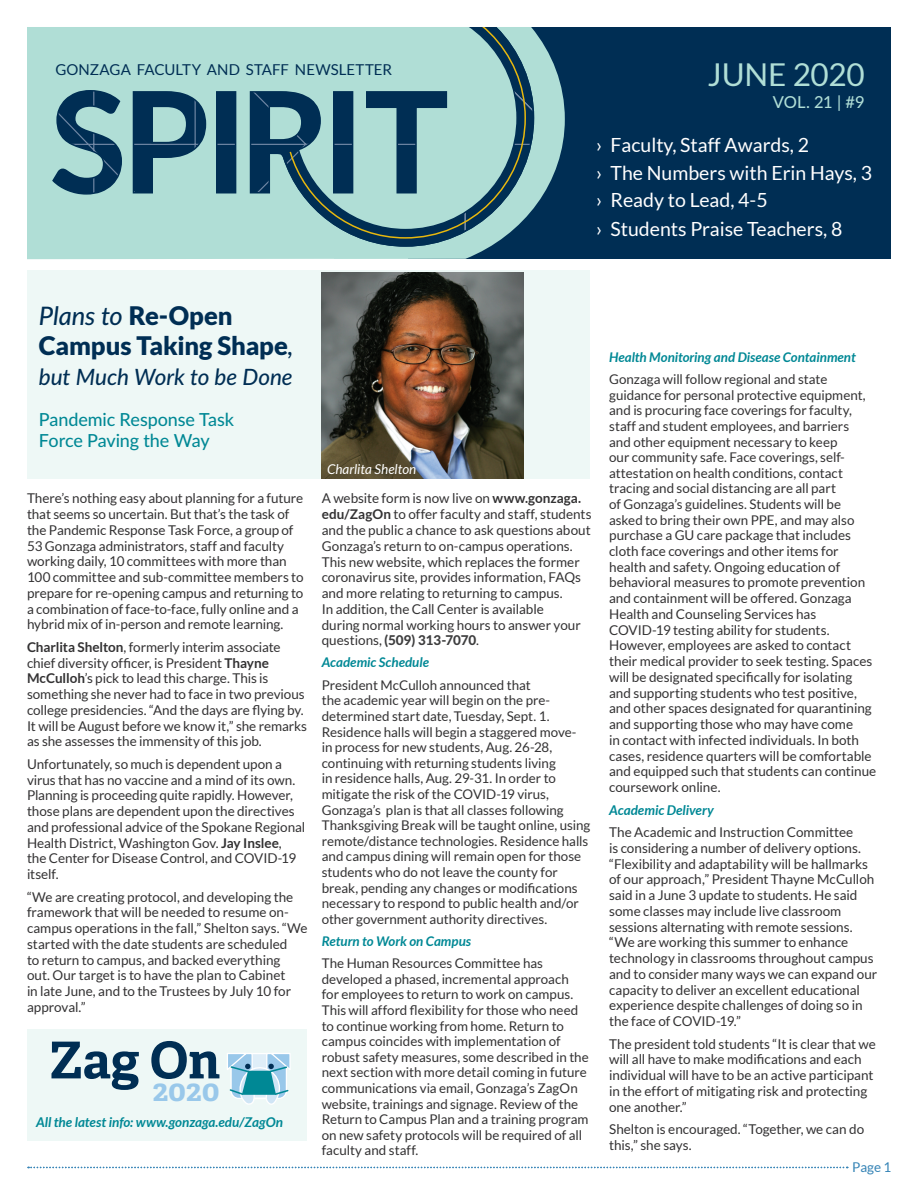
<style>
.page{position:relative;width:918px;height:1188px;background:#fff}
.page>*{position:absolute;margin:0;border:0;box-sizing:border-box;transform-origin:0 0}
.t1{font:700 50.85px "Adelle";color:#002e54}
.t2{font:31.5px "Lato";letter-spacing:-.005em;color:#b0ded6}
.t3{font:700 29.85px "Adelle";color:#99c8ea}
.t4{font:900 25.5px/30px "Lato";letter-spacing:-.005em;color:#002e54}
.t5{font:italic 500 22.5px "Lato";letter-spacing:-.005em;color:#002e54}
.t6{font:19.5px/27.9px "Lato";color:#fff}
.t7{font:500 18px/21px "Lato";letter-spacing:-.01em;color:#008895}
.t8{font:500 16.5px "Lato";color:#b0ded6}
.t9{font:15px "Lato";letter-spacing:.005em;color:#002e54}
.t10{font:13.5px/15.8px "Lato";letter-spacing:-.005em;color:#333233}
.t11{font:italic 700 13.5px "Lato";color:#008895}
.t12{font:italic 13.5px "Lato";color:#fff}
.t13{font:13.5px "Lato";color:#3684b6}
.t14{font:13.35px/15.6px "Lato";color:#333233}
.t15{font:italic 700 13.35px "Lato";color:#008895}
.s1{font-weight:500;font-style:italic}
.s2{font-weight:700}
.s3{font-weight:800;color:#3e3e3f}
</style>
<div class="page">
<div style="left:409px;top:27px;width:482px;height:231px;background:#002e54"></div>
<svg style="left:27px;top:27px;width:538px;height:232px;fill:#b0ded6"></svg>
<svg style="left:51px;top:27px;width:228px;height:220px;background:#84b1b5"></svg>
<svg style="left:279px;top:27px;width:256px;height:220px"></svg>
<svg style="left:288px;top:27px;width:239px;height:212px;background:#83b0b2"></svg>
<div style="left:27px;top:270px;width:563px;height:208px;background:#eef8f6"></div>
<div style="left:27px;top:1029px;width:279px;height:111px;background:#eef8f6"></div>
<svg style="left:28px;top:1167px;width:820px;height:1px"></svg>
<img style="left:322px;top:272px;width:202px;height:206px">
<svg style="left:227px;top:1053px;width:64px;height:52px"></svg>
<p class="t9" style="left:55px;top:61px;width:338px">GONZAGA FACULTY AND STAFF NEWSLETTER</p>
<h2 class="t2" style="left:708px;top:57px;width:158px">JUNE 2020</h2>
<p class="t8" style="left:773px;top:90px;width:93px">VOL. 21 | #9</p>
<h3 class="t6" style="left:596px;top:131px;width:277px">› Faculty, Staff Awards, 2<br>› The Numbers with Erin Hays, 3 › Ready to Lead, 4-5<br>› Students Praise Teachers, 8</h3>
<h3 class="t4" style="left:39px;top:300px;width:256px"><span class="s1">Plans to</span> Re-Open<br>Campus Taking Shape<span class="s1">,</span></h3>
<h3 class="t5" style="left:39px;top:361px;width:255px">but Much Work to be Done</h3>
<h3 class="t7" style="left:39px;top:409px;width:197px">Pandemic Response Task<br>Force Paving the Way</h3>
<p class="t10" style="left:27px;top:490px;width:278px">There’s nothing easy about planning for a future that seems so uncertain. But that’s the task of the Pandemic Response Task Force, a group of 53 Gonzaga administrators, staff and faculty working daily, 10 committees with more than 100 committee and sub-committee members to prepare for re-opening campus and returning to a combination of face-to-face, fully online and a hybrid mix of in-person and remote learning.</p>
<p class="t10" style="left:27px;top:639px;width:282px"><span class="s2">Charlita Shelton</span>, formerly interim associate chief diversity officer, is President <span class="s2">Thayne McCulloh</span>’s pick to lead this charge. This is something she never had to face in two previous college presidencies. “And the days are flying by.<br>It will be August before we know it,” she remarks as she assesses the immensity of this job.</p>
<p class="t10" style="left:27px;top:756px;width:280px">Unfortunately, so much is dependent upon a virus that has no vaccine and a mind of its own.<br>Planning is proceeding quite rapidly. However, those plans are dependent upon the directives and professional advice of the Spokane Regional Health District, Washington Gov. <span class="s2">Jay Inslee</span>,<br>the Center for Disease Control, and COVID-19 itself.</p>
<p class="t10" style="left:27px;top:889px;width:282px">“We are creating protocol, and developing the framework that will be needed to resume on&shy;campus operations in the fall,” Shelton says. “We started with the date students are scheduled<br>to return to campus, and backed everything<br>out. Our target is to have the plan to Cabinet<br>in late June, and to the Trustees by July 10 for approval.”</p>
<h1 class="t1" style="left:49px;top:1028px;width:173px">Zag On</h1>
<h3 class="t3" style="left:153px;top:1071px;width:68px">2020</h3>
<p class="t11" style="left:36px;top:1114px;width:248px">All the latest info: www.gonzaga.edu/ZagOn</p>
<p class="t12" style="left:327px;top:461px;width:91px">Charlita Shelton</p>
<p class="t10" style="left:322px;top:491px;width:271px">A website form is now live on <span class="s2">www.gonzaga. edu/ZagOn</span> to offer faculty and staff, students and the public a chance to ask questions about Gonzaga’s return to on-campus operations.<br>This new website, which replaces the former coronavirus site, provides information, FAQs and more relating to returning to campus.<br>In addition, the Call Center is available<br>during normal working hours to answer your questions, <span class="s3">(509) 313-7070</span>.</p>
<p class="t15" style="left:322px;top:655px;width:109px">Academic Schedule</p>
<p class="t14" style="left:322px;top:677px;width:270px">President McCulloh announced that<br>the academic year will begin on the pre&shy;determined start date, Tuesday, Sept. 1.<br>Residence halls will begin a staggered move&shy;in process for new students, Aug. 26-28, continuing with returning students living<br>in residence halls, Aug. 29-31. In order to mitigate the risk of the COVID-19 virus, Gonzaga’s plan is that all classes following Thanksgiving Break will be taught online, using remote/distance technologies. Residence halls and campus dining will remain open for those students who do not leave the county for break, pending any changes or modifications necessary to respond to public health and/or other government authority directives.</p>
<p class="t15" style="left:322px;top:933px;width:151px">Return to Work on Campus</p>
<p class="t14" style="left:322px;top:956px;width:269px">The Human Resources Committee has developed a phased, incremental approach for employees to return to work on campus.<br>This will afford flexibility for those who need to continue working from home. Return to campus coincides with implementation of robust safety measures, some described in the next section with more detail coming in future communications via email, Gonzaga’s ZagOn website, trainings and signage. Review of the Return to Campus Plan and a training program on new safety protocols will be required of all faculty and staff.</p>
<p class="t15" style="left:609px;top:349px;width:248px">Health Monitoring and Disease Containment</p>
<p class="t14" style="left:609px;top:371px;width:258px">Gonzaga will follow regional and state guidance for personal protective equipment, and is procuring face coverings for faculty, staff and student employees, and barriers and other equipment necessary to keep<br>our community safe. Face coverings, self&shy;attestation on health conditions, contact tracing and social distancing are all part<br>of Gonzaga’s guidelines. Students will be asked to bring their own PPE, and may also</p>
<p class="t10" style="left:609px;top:527px;width:269px">purchase a GU care package that includes cloth face coverings and other items for health and safety. Ongoing education of behavioral measures to promote prevention and containment will be offered. Gonzaga Health and Counseling Services has COVID-19 testing ability for students.<br>However, employees are asked to contact their medical provider to seek testing. Spaces will be designated specifically for isolating and supporting students who test positive, and other spaces designated for quarantining and supporting those who may have come<br>in contact with infected individuals. In both cases, residence quarters will be comfortable and equipped such that students can continue coursework online.</p>
<p class="t11" style="left:609px;top:802px;width:106px">Academic Delivery</p>
<p class="t10" style="left:609px;top:824px;width:270px">The Academic and Instruction Committee<br>is considering a number of delivery options. “Flexibility and adaptability will be hallmarks of our approach,” President Thayne McCulloh said in a June 3 update to students. He said some classes may include live classroom sessions alternating with remote sessions. “We are working this summer to enhance technology in classrooms throughout campus and to consider many ways we can expand our capacity to deliver an excellent educational experience despite challenges of doing so in the face of COVID-19.”</p>
<p class="t10" style="left:609px;top:1036px;width:268px">The president told students “It is clear that we will all have to make modifications and each individual will have to be an active participant in the effort of mitigating risk and protecting one another.”</p>
<p class="t10" style="left:609px;top:1121px;width:257px">Shelton is encouraged. “Together, we can do this,” she says.</p>
<p class="t13" style="left:852px;top:1159px;width:41px">Page 1</p>
</div>
